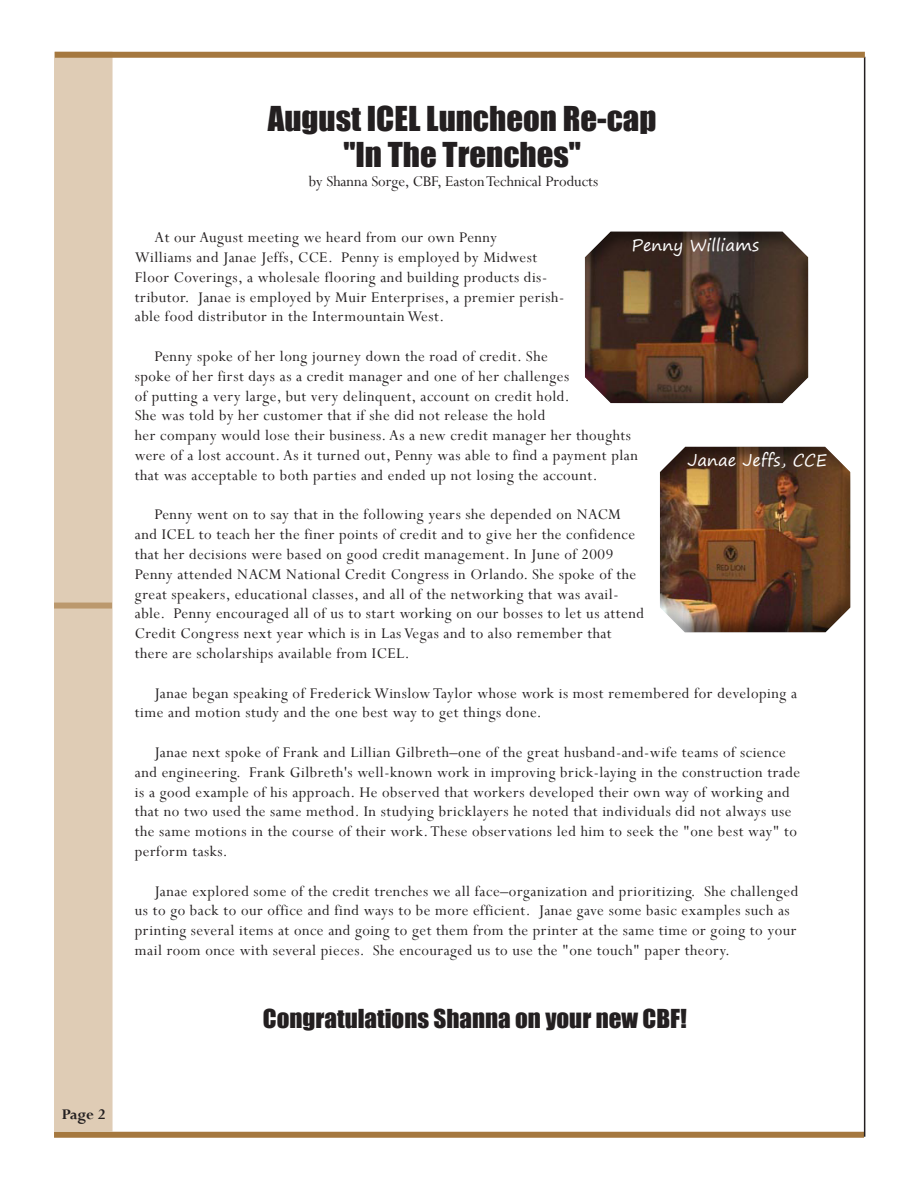
<style>
.page{position:relative;width:918px;height:1188px;background:#fff}
.page>*{position:absolute;margin:0;border:0;box-sizing:border-box;transform-origin:0 0}
.t1{font:31.5px "Impact";color:#231f20;scale:1.04 1}
.t2{font:24px "Impact";color:#231f20;scale:1.04 1}
.t3{font:16.5px/19.8px "Perpetua";letter-spacing:.03em;color:#231f20}
.t4{font:16.5px "Perpetua";color:#231f20}
.t5{font:16.5px "Segoe Print";color:#fff}
.t6{font:700 16.5px "Perpetua";color:#231f20}
</style>
<div class="page">
<div style="left:54px;top:52px;width:59px;height:1079px;background:#dfccb5;border:2px solid #dfccb5"></div>
<div style="left:54px;top:1132px;width:810px;height:6px;background:#a5783f"></div>
<div style="left:54px;top:603px;width:58px;height:6px;background:#bb986d"></div>
<hr style="left:864px;top:57px;width:1px;height:1080px;background:#231f20">
<div style="left:55px;top:52px;width:810px;height:6px;background:#a5783f"></div>
<div style="left:585px;top:230px;width:225px;height:174px;background:#231f20;opacity:.5"></div>
<div style="left:659px;top:446px;width:193px;height:188px;background:#231f20;opacity:.5"></div>
<p class="t1" style="left:268px;top:94px;width:375px">August ICEL Luncheon Re-cap</p>
<p class="t1" style="left:343px;top:130px;width:230px">"In The Trenches"</p>
<p class="t4" style="left:309px;top:171px;width:291px">by Shanna Sorge, CBF, Easton Technical Products</p>
<p class="t3" style="left:154px;top:227px;width:344px">At our August meeting we heard from our own Penny</p>
<p class="t3" style="left:135px;top:247px;width:431px">Williams and Janae Jeffs, CCE. Penny is employed by Midwest Floor Coverings, a wholesale flooring and building products dis&shy;tributor. Janae is employed by Muir Enterprises, a premier perish&shy;able food distributor in the Intermountain West.</p>
<p class="t3" style="left:135px;top:346px;width:505px;text-indent:20px">Penny spoke of her long journey down the road of credit. She<br>spoke of her first days as a credit manager and one of her challenges<br>of putting a very large, but very delinquent, account on credit hold.<br>She was told by her customer that if she did not release the hold<br>her company would lose their business. As a new credit manager her thoughts were of a lost account. As it turned out, Penny was able to find a payment plan that was acceptable to both parties and ended up not losing the account.</p>
<p class="t3" style="left:135px;top:504px;width:511px;text-indent:20px">Penny went on to say that in the following years she depended on NACM and ICEL to teach her the finer points of credit and to give her the confidence that her decisions were based on good credit management. In June of 2009<br>Penny attended NACM National Credit Congress in Orlando. She spoke of the great speakers, educational classes, and all of the networking that was avail&shy;able. Penny encouraged all of us to start working on our bosses to let us attend Credit Congress next year which is in Las Vegas and to also remember that there are scholarships available from ICEL.</p>
<p class="t3" style="left:135px;top:683px;width:664px;text-indent:20px">Janae began speaking of Frederick Winslow Taylor whose work is most remembered for developing a time and motion study and the one best way to get things done.</p>
<p class="t3" style="left:135px;top:742px;width:667px;text-indent:20px">Janae next spoke of Frank and Lillian Gilbreth–one of the great husband-and-wife teams of science and engineering. Frank Gilbreth's well-known work in improving brick-laying in the construction trade is a good example of his approach. He observed that workers developed their own way of working and that no two used the same method. In studying bricklayers he noted that individuals did not always use the same motions in the course of their work. These observations led him to seek the "one best way" to perform tasks.</p>
<p class="t3" style="left:135px;top:881px;width:665px;text-indent:20px">Janae explored some of the credit trenches we all face–organization and prioritizing. She challenged us to go back to our office and find ways to be more efficient. Janae gave some basic examples such as printing several items at once and going to get them from the printer at the same time or going to your mail room once with several pieces. She encouraged us to use the "one touch" paper theory.</p>
<p class="t5" style="left:632px;top:231px;width:129px">Penny Williams</p>
<p class="t5" style="left:688px;top:445px;width:141px">Janae Jeffs, CCE</p>
<p class="t2" style="left:263px;top:1000px;width:409px">Congratulations Shanna on your new CBF!</p>
<p class="t6" style="left:62px;top:1104px;width:45px">Page 2</p>
</div>
